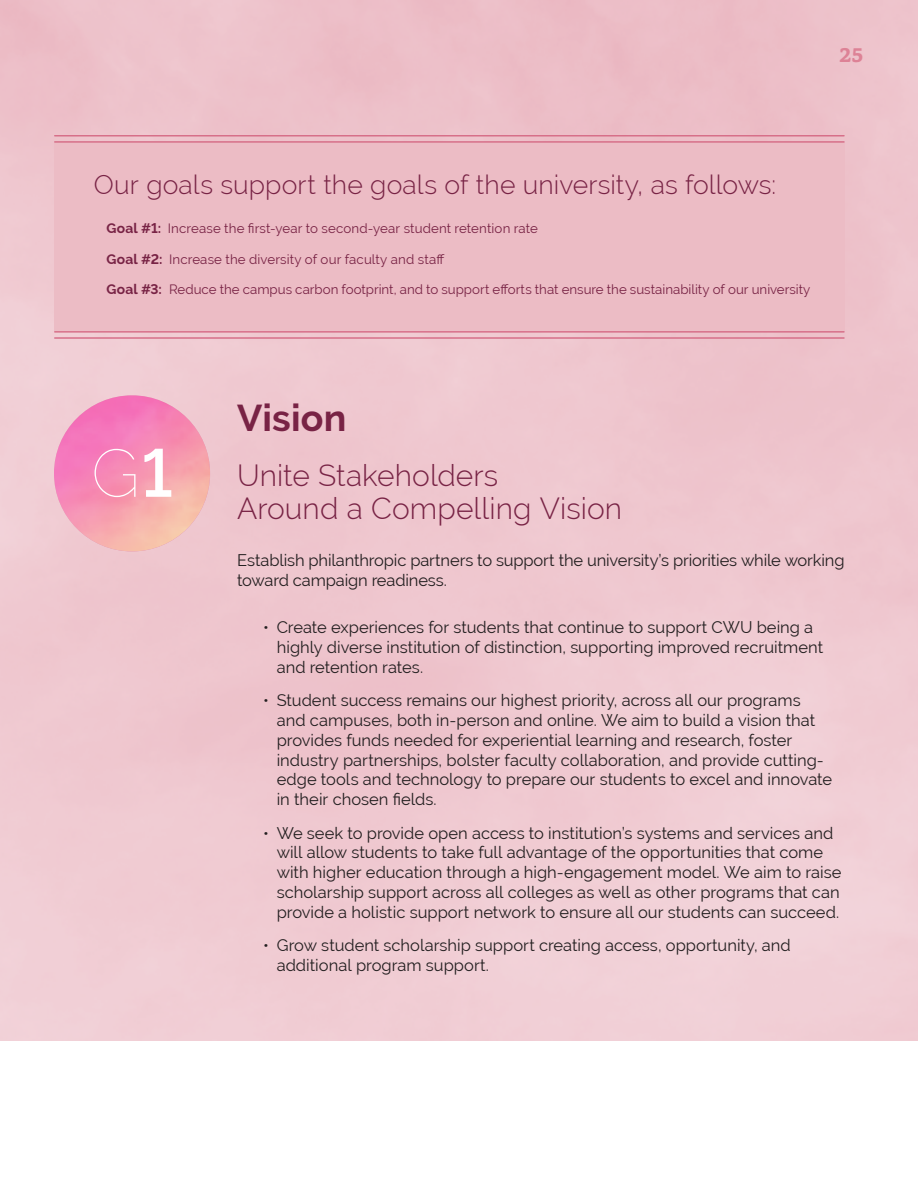
<style>
.page{position:relative;width:918px;height:1188px;background:#efc8d0}
.page>*{position:absolute;margin:0;border:0;box-sizing:border-box;transform-origin:0 0}
.t1{font:100 67.05px "Raleway";color:#fff}
.t2{font:700 37.5px "Raleway";letter-spacing:.005em;color:#782345}
.t3{font:300 30px/33px "Raleway";color:#782345}
.t4{font:300 26.55px "Raleway";letter-spacing:.005em;color:#782345}
.t5{font:700 21px "Capita";color:#dd8296}
.t6{font:16.5px/19.8px "Raleway";color:#231f20}
.t7{font:13.35px "Raleway";letter-spacing:.005em;color:#782345}
.s1{font-weight:700;font-size:13.8px}
.s2{font-weight:600}
</style>
<div class="page">
<div style="left:54px;top:143px;width:791px;height:188px;background:#ecbcc5"></div>
<div style="left:0;top:1042px;width:918px;height:146px;background:#fff"></div>
<img style="left:54px;top:395px;width:156px;height:156px">
<hr style="left:55px;top:337px;width:789px;height:2px;background:#d76f89">
<hr style="left:55px;top:331px;width:789px;height:2px;background:#d76f89">
<hr style="left:55px;top:141px;width:789px;height:2px;background:#d76f89">
<hr style="left:55px;top:135px;width:789px;height:1px;background:#d76f89">
<p class="t5" style="left:839px;top:41px;width:26px">25</p>
<h3 class="t4" style="left:94px;top:169px;width:684px">Our goals support the goals of the university, as follows:</h3>
<p class="t7" style="left:106px;top:221px;width:433px"><span class="s1">Goal #1:</span> Increase the first-year to second-year student retention rate</p>
<p class="t7" style="left:106px;top:251px;width:339px"><span class="s1">Goal #2:</span> Increase the diversity of our faculty and staff</p>
<p class="t7" style="left:106px;top:282px;width:706px"><span class="s1">Goal #3:</span> Reduce the campus carbon footprint, and to support efforts that ensure the sustainability of our university</p>
<h2 class="t2" style="left:237px;top:396px;width:111px">Vision</h2>
<h1 class="t1" style="left:91px;top:434px;width:83px">G<span class="s2">1</span></h1>
<h3 class="t3" style="left:237px;top:459px;width:387px">Unite Stakeholders<br>Around a Compelling Vision</h3>
<p class="t6" style="left:237px;top:550px;width:609px">Establish philanthropic partners to support the university’s priorities while working toward campaign readiness.</p>
<p class="t6" style="left:277px;top:618px;width:548px;text-indent:-13px">• Create experiences for students that continue to support CWU being a highly diverse institution of distinction, supporting improved recruitment and retention rates.</p>
<p class="t6" style="left:277px;top:690px;width:557px;text-indent:-13px">• Student success remains our highest priority, across all our programs and campuses, both in-person and online. We aim to build a vision that provides funds needed for experiential learning and research, foster industry partnerships, bolster faculty collaboration, and provide cutting&shy;edge tools and technology to prepare our students to excel and innovate in their chosen fields.</p>
<p class="t6" style="left:277px;top:823px;width:566px;text-indent:-13px">• We seek to provide open access to institution’s systems and services and will allow students to take full advantage of the opportunities that come with higher education through a high-engagement model. We aim to raise scholarship support across all colleges as well as other programs that can provide a holistic support network to ensure all our students can succeed.</p>
<p class="t6" style="left:277px;top:935px;width:516px;text-indent:-14px">• Grow student scholarship support creating access, opportunity, and additional program support.</p>
</div>
